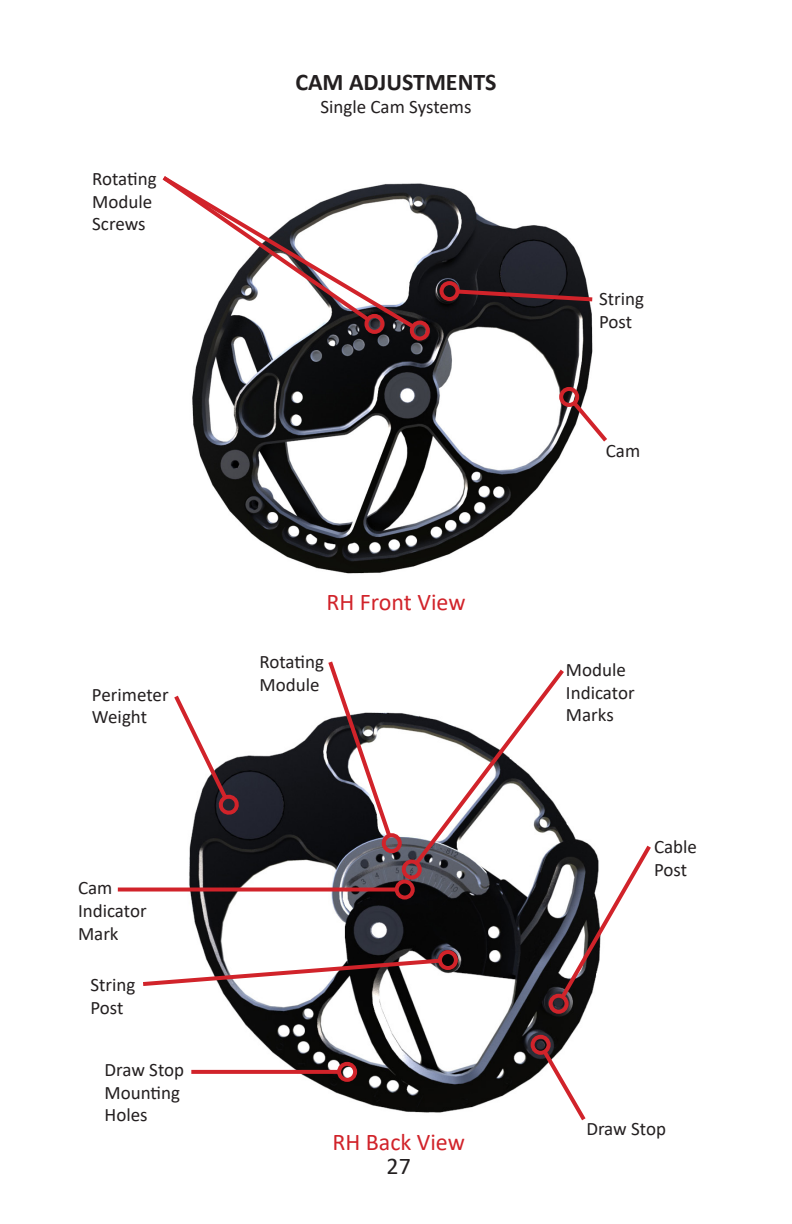
<style>
.page{position:relative;width:792px;height:1224px;background:#fff}
.page>*{position:absolute;margin:0;border:0;box-sizing:border-box;transform-origin:0 0}
.t1{font:24px/24.4px "Calibri";color:#d1232a;text-align:center}
.t2{font:700 24px "Calibri";color:#231f20}
.t3{font:19px "Calibri";color:#231f20}
.s1{color:#231f20}
</style>
<div class="page">
<img style="left:192px;top:183px;width:401px;height:391px">
<img style="left:117px;top:887px;width:472px;height:226px">
<div style="left:364px;top:314px;width:20px;height:20px;border:4px solid #d1232a;border-radius:50%"></div>
<svg style="left:162px;top:176px;width:256px;height:156px"></svg>
<div style="left:410px;top:321px;width:20px;height:20px;border:4px solid #d1232a;border-radius:50%"></div>
<svg style="left:569px;top:397px;width:38px;height:49px"></svg>
<div style="left:559px;top:387px;width:20px;height:20px;border:4px solid #d1232a;border-radius:50%"></div>
<svg style="left:453px;top:287px;width:140px;height:17px;background:#482227"></svg>
<div style="left:440px;top:281px;width:20px;height:20px;border:4px solid #d1232a;border-radius:50%"></div>
<svg style="left:118px;top:888px;width:21px;height:4px"></svg>
<svg style="left:191px;top:1070px;width:146px;height:4px"></svg>
<div style="left:337px;top:1062px;width:20px;height:20px;border:4px solid #d1232a;border-radius:50%"></div>
<svg style="left:539px;top:1046px;width:50px;height:75px"></svg>
<div style="left:531px;top:1035px;width:20px;height:20px;border:4px solid #d1232a;border-radius:50%"></div>
<div style="left:549px;top:994px;width:20px;height:20px;border:4px solid #d1232a;border-radius:50%"></div>
<svg style="left:139px;top:661px;width:512px;height:341px"></svg>
<div style="left:382px;top:833px;width:20px;height:20px;border:4px solid #d1232a;border-radius:50%"></div>
<p class="t3" style="left:92px;top:165px;width:66px">Rotating</p>
<p class="t3" style="left:92px;top:188px;width:62px">Module</p>
<p class="t3" style="left:92px;top:211px;width:55px">Screws</p>
<p class="t3" style="left:92px;top:681px;width:78px">Perimeter</p>
<p class="t3" style="left:92px;top:704px;width:57px">Weight</p>
<p class="t3" style="left:78px;top:874px;width:36px">Cam</p>
<p class="t3" style="left:78px;top:897px;width:70px">Indicator</p>
<p class="t3" style="left:78px;top:920px;width:42px">Mark</p>
<p class="t3" style="left:91px;top:972px;width:46px">String</p>
<p class="t3" style="left:91px;top:995px;width:35px">Post</p>
<p class="t3" style="left:105px;top:1056px;width:81px">Draw Stop</p>
<p class="t3" style="left:105px;top:1079px;width:77px">Mounting</p>
<p class="t3" style="left:105px;top:1102px;width:45px">Holes</p>
<p class="t2" style="left:295px;top:65px;width:203px">CAM ADJUSTMENTS</p>
<p class="t3" style="left:320px;top:93px;width:153px">Single Cam Systems</p>
<p class="t1" style="left:326px;top:589px;width:141px">RH Front View</p>
<p class="t3" style="left:260px;top:649px;width:66px">Rotating</p>
<p class="t3" style="left:260px;top:672px;width:62px">Module</p>
<p class="t3" style="left:599px;top:286px;width:46px">String</p>
<p class="t3" style="left:599px;top:309px;width:35px">Post</p>
<p class="t3" style="left:606px;top:437px;width:36px">Cam</p>
<p class="t3" style="left:566px;top:656px;width:62px">Module</p>
<p class="t3" style="left:566px;top:679px;width:70px">Indicator</p>
<p class="t3" style="left:566px;top:702px;width:49px">Marks</p>
<p class="t3" style="left:654px;top:834px;width:45px">Cable</p>
<p class="t3" style="left:654px;top:857px;width:35px">Post</p>
<p class="t1" style="left:332px;top:1129px;width:134px">RH Back View<br><span class="s1">27</span></p>
<p class="t3" style="left:586px;top:1116px;width:81px">Draw Stop</p>
</div>
